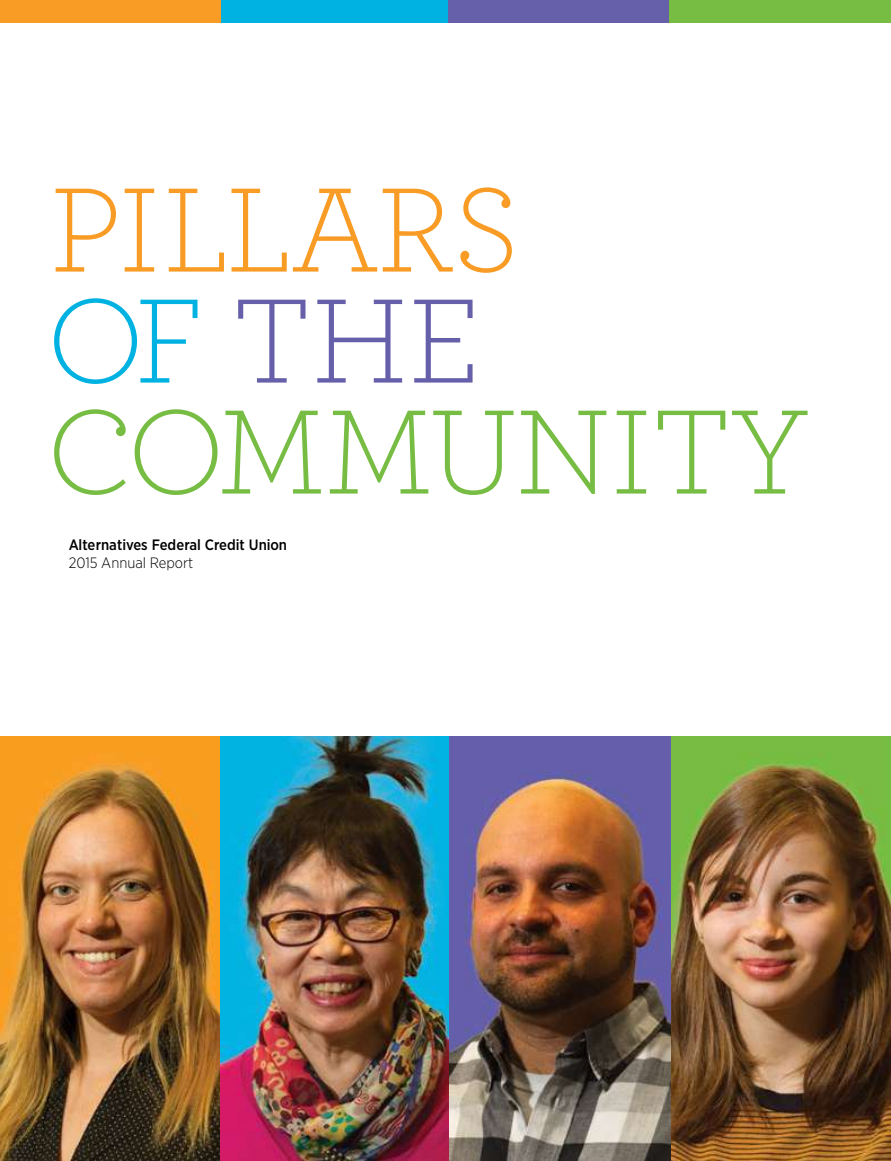
<style>
.page{position:relative;width:891px;height:1161px;background:#fff}
.page>*{position:absolute;margin:0;border:0;box-sizing:border-box;transform-origin:0 0}
.t1{font:300 126px/111px "Archer";letter-spacing:-.02em;color:#77bd43}
.t2{font:500 15px "Gotham Narrow";color:#000}
.t3{font:300 15px "Gotham Narrow";color:#000}
.s1{color:#f99c25}
.s2{color:#00b2e2}
.s3{color:#6660aa}
</style>
<div class="page">
<img style="left:0;top:736px;width:891px;height:425px">
<div style="left:0;top:0;width:221px;height:22px;background:#f99c25"></div>
<div style="left:448px;top:0;width:222px;height:22px;background:#6660aa"></div>
<div style="left:669px;top:0;width:222px;height:22px;background:#77bd43"></div>
<div style="left:221px;top:0;width:227px;height:22px;background:#00b2e2"></div>
<h1 class="t1" style="left:47px;top:169px;width:764px"><span class="s1">PILLARS<br></span><span class="s2">OF</span> <span class="s3">THE<br></span>COMMUNITY</h1>
<p class="t2" style="left:69px;top:535px;width:220px">Alternatives Federal Credit Union</p>
<p class="t3" style="left:69px;top:553px;width:126px">2015 Annual Report</p>
</div>
